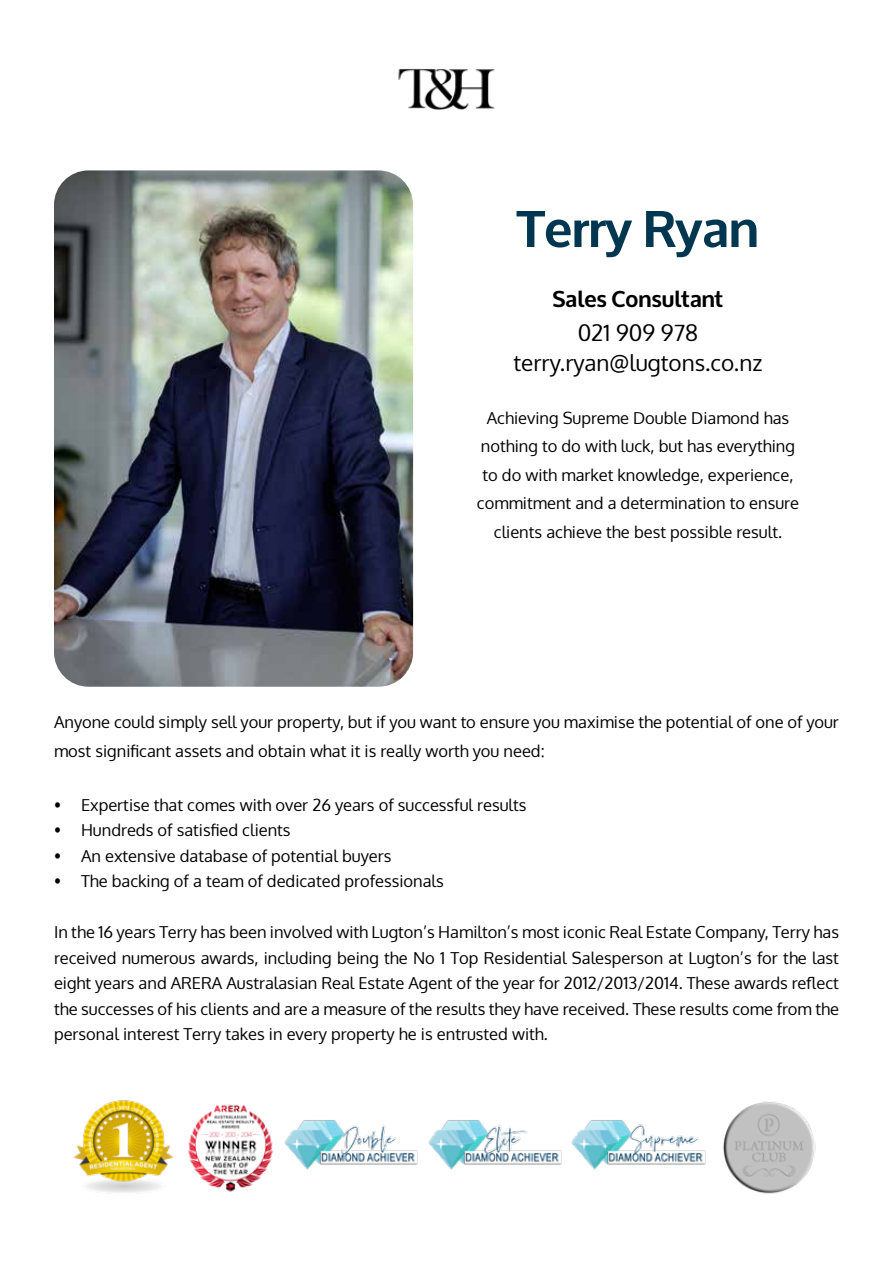
<style>
.page{position:relative;width:893px;height:1263px;background:#fff}
.page>*{position:absolute;margin:0;border:0;box-sizing:border-box;transform-origin:0 0}
.t1{font:700 51px "Oxygen";color:#00364f}
.t2{font:22.5px/30px "Oxygen";color:#000;text-align:center}
.t3{font:700 22.5px "Oxygen";color:#000}
.t4{font:16.5px/28.5px "Oxygen";color:#000}
</style>
<div class="page">
<img style="left:398px;top:68px;width:97px;height:42px">
<img style="left:54px;top:170px;width:359px;height:517px">
<img style="left:73px;top:1100px;width:101px;height:94px">
<img style="left:723px;top:1101px;width:93px;height:93px">
<img style="left:571px;top:1120px;width:135px;height:50px">
<img style="left:428px;top:1120px;width:134px;height:50px">
<img style="left:284px;top:1120px;width:134px;height:50px">
<img style="left:188px;top:1104px;width:85px;height:88px">
<h1 class="t1" style="left:517px;top:197px;width:243px">Terry Ryan</h1>
<h2 class="t3" style="left:552px;top:285px;width:172px">Sales Consultant</h2>
<h2 class="t2" style="left:513px;top:318px;width:250px">021 909 978 terry.ryan@lugtons.co.nz</h2>
<p class="t4" style="left:477px;top:404px;width:324px;text-align:center">Achieving Supreme Double Diamond has nothing to do with luck, but has everything to do with market knowledge, experience, commitment and a determination to ensure clients achieve the best possible result.</p>
<p class="t4" style="left:54px;top:708px;width:786px">Anyone could simply sell your property, but if you want to ensure you maximise the potential of one of your most significant assets and obtain what it is really worth you need:</p>
<p class="t4" style="left:54px;top:790px;width:474px">• Expertise that comes with over 26 years of successful results</p>
<p class="t4" style="left:54px;top:816px;width:238px">• Hundreds of satisfied clients</p>
<p class="t4" style="left:54px;top:841px;width:339px">• An extensive database of potential buyers</p>
<p class="t4" style="left:54px;top:867px;width:391px">• The backing of a team of dedicated professionals</p>
<p class="t4" style="left:54px;top:919px;width:786px;line-height:25.5px;text-align:justify">In the 16 years Terry has been involved with Lugton’s Hamilton’s most iconic Real Estate Company, Terry has received numerous awards, including being the No 1 Top Residential Salesperson at Lugton’s for the last eight years and ARERA Australasian Real Estate Agent of the year for 2012/2013/2014. These awards reflect the successes of his clients and are a measure of the results they have received. These results come from the personal interest Terry takes in every property he is entrusted with.</p>
</div>
